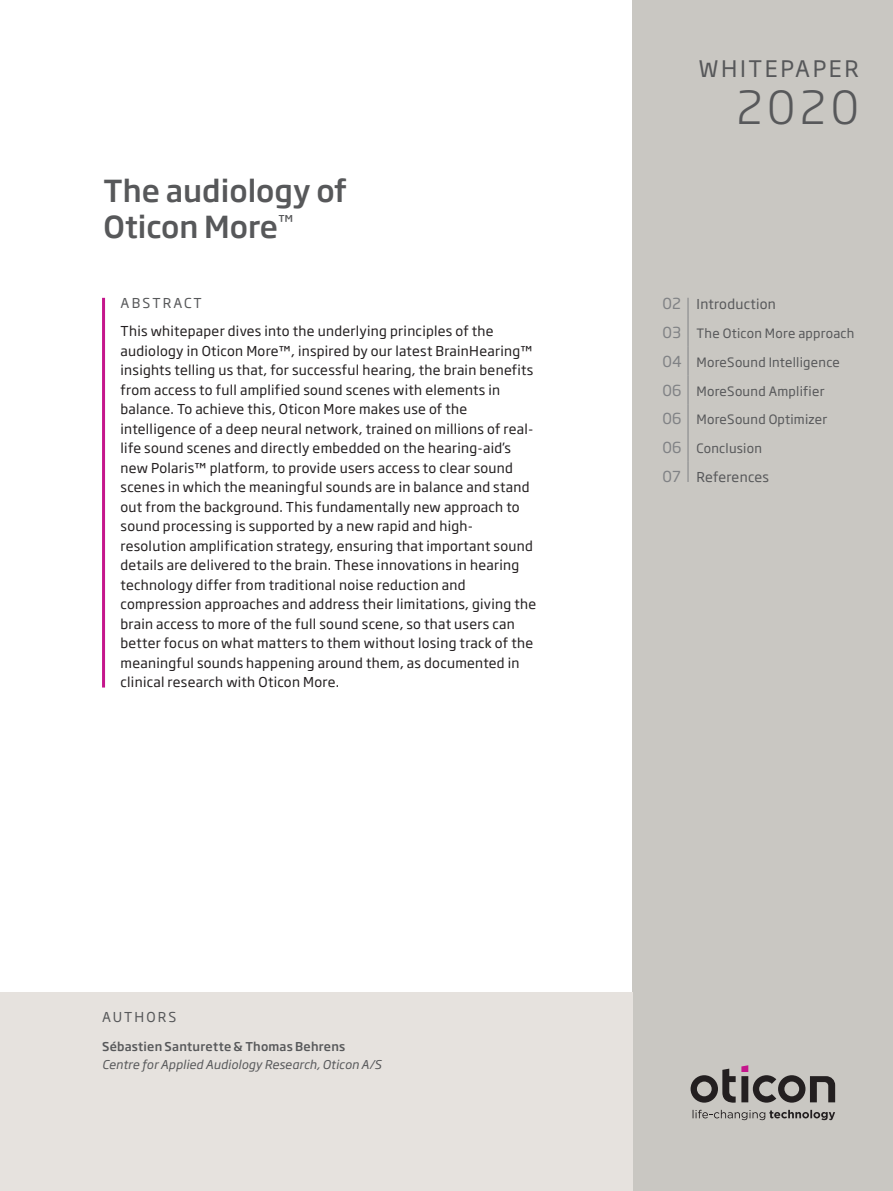
<style>
.page{position:relative;width:893px;height:1191px;background:#fff}
.page>*{position:absolute;margin:0;border:0;box-sizing:border-box;transform-origin:0 0}
.t1{font:300 45px "Soho Gothic Pro";color:#57585a}
.t2{font:500 30px/36px "Soho Gothic Pro";color:#57585a}
.t3{font:22.5px "Soho Gothic Pro";letter-spacing:.115em;color:#57585a}
.t4{font:13.5px/19.5px "Soho Gothic Pro";letter-spacing:.02em;color:#231f20}
.t5{font:13.5px "Soho Gothic Pro";letter-spacing:.02em;color:#57585a}
.t6{font:13.5px "Soho Gothic Pro";letter-spacing:.155em;color:#57585a}
.t7{font:12.75px "Soho Gothic Pro";letter-spacing:.02em;color:#57585a}
.t8{font:italic 12px "Soho Gothic Pro";letter-spacing:.01em;color:#57585a}
.t9{font:500 12px "Soho Gothic Pro";letter-spacing:.015em;color:#57585a}
.s1{font-size:15px;color:#808285}
</style>
<div class="page">
<div style="left:633px;top:0;width:260px;height:1191px;background:#c9c7c2"></div>
<div style="left:0;top:992px;width:633px;height:199px;background:#e6e2de"></div>
<svg style="left:691px;top:1065px;width:144px;height:37px"></svg>
<svg style="left:693px;top:1109px;width:142px;height:11px"></svg>
<hr style="left:102px;top:298px;width:3px;height:389px;background:#c5168c">
<svg style="left:688px;top:298px;width:1px;height:184px"></svg>
<h2 class="t2" style="left:104px;top:171px;width:245px">The audiology of<br>Oticon More<sup>™</sup></h2>
<p class="t6" style="left:121px;top:293px;width:83px">ABSTRACT</p>
<p class="t4" style="left:121px;top:321px;width:417px">This whitepaper dives into the underlying principles of the audiology in Oticon More™, inspired by our latest BrainHearing™ insights telling us that, for successful hearing, the brain benefits from access to full amplified sound scenes with elements in balance. To achieve this, Oticon More makes use of the intelligence of a deep neural network, trained on millions of real&shy;life sound scenes and directly embedded on the hearing-aid’s new Polaris™ platform, to provide users access to clear sound scenes in which the meaningful sounds are in balance and stand out from the background. This fundamentally new approach to sound processing is supported by a new rapid and high&shy;resolution amplification strategy, ensuring that important sound details are delivered to the brain. These innovations in hearing technology differ from traditional noise reduction and compression approaches and address their limitations, giving the brain access to more of the full sound scene, so that users can better focus on what matters to them without losing track of the meaningful sounds happening around them, as documented in clinical research with Oticon More.</p>
<h3 class="t3" style="left:698px;top:51px;width:162px">WHITEPAPER</h3>
<h1 class="t1" style="left:736px;top:72px;width:124px">2020</h1>
<p class="t5" style="left:662px;top:294px;width:115px"><span class="s1">02</span> Introduction</p>
<p class="t7" style="left:662px;top:324px;width:193px"><span class="s1">03</span> The Oticon More approach</p>
<p class="t7" style="left:662px;top:352px;width:179px"><span class="s1">04</span> MoreSound Intelligence</p>
<p class="t7" style="left:662px;top:381px;width:163px"><span class="s1">06</span> MoreSound Amplifier</p>
<p class="t7" style="left:662px;top:410px;width:166px"><span class="s1">06</span> MoreSound Optimizer</p>
<p class="t7" style="left:662px;top:438px;width:101px"><span class="s1">06</span> Conclusion</p>
<p class="t5" style="left:662px;top:466px;width:108px"><span class="s1">07</span> References</p>
<p class="t6" style="left:102px;top:1006px;width:76px">AUTHORS</p>
<p class="t9" style="left:102px;top:1037px;width:245px">Sébastien Santurette &amp; Thomas Behrens</p>
<p class="t8" style="left:102px;top:1055px;width:281px">Centre for Applied Audiology Research, Oticon A/S</p>
</div>
